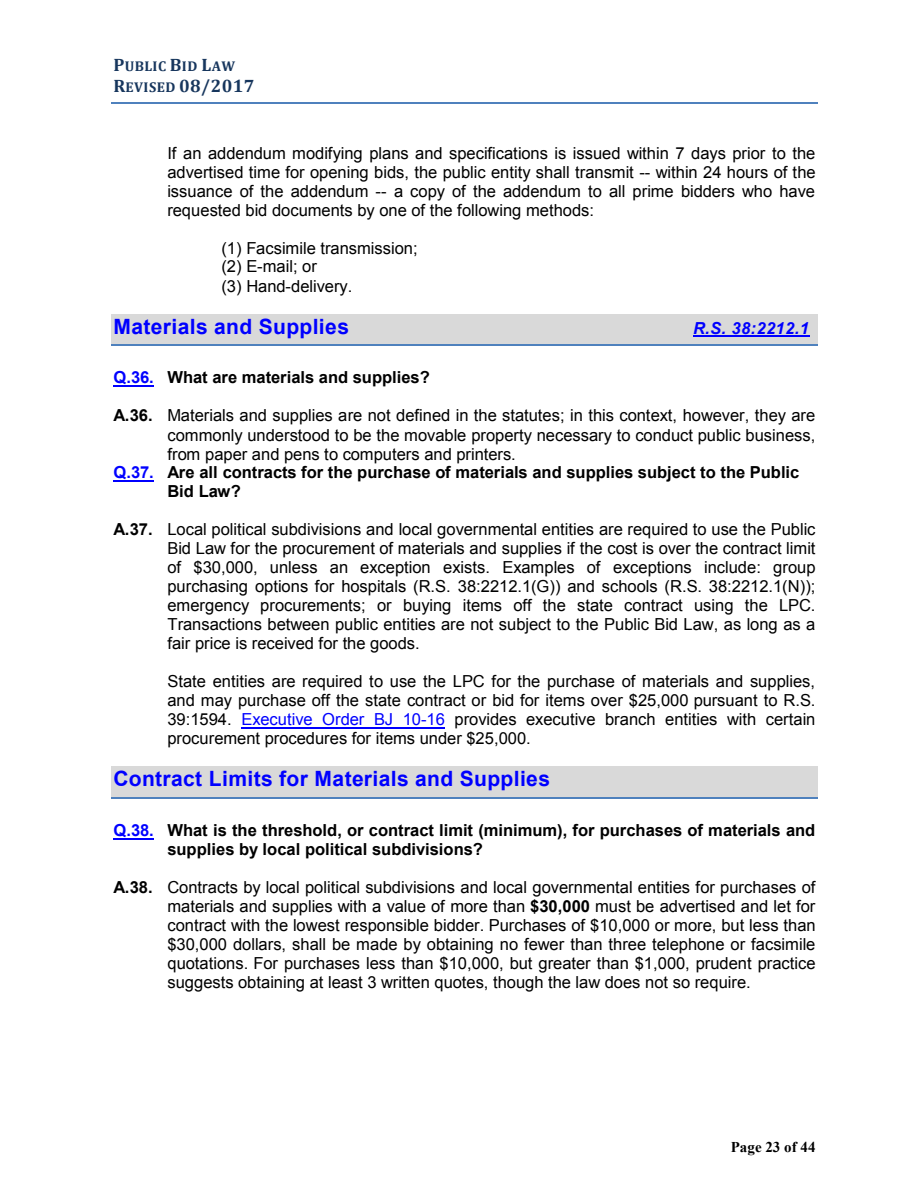
<style>
.page{position:relative;width:918px;height:1188px;background:#fff}
.page>*{position:absolute;margin:0;border:0;box-sizing:border-box;transform-origin:0 0}
.t1{font:700 21px "Arial";letter-spacing:.015em;color:#00f}
.t2{font:700 18px "Cambria";letter-spacing:.02em;color:#17365d}
.t3{font:16.5px/19px "Arial";color:#000;text-align:justify}
.t4{font:700 16.5px/18.9px "Arial";color:#000}
.t5{font:italic 700 16.5px "Arial";letter-spacing:.02em;color:#00f}
.t6{font:700 15px "Times New Roman";letter-spacing:.005em;color:#000}
.t7{font:700 14.25px "Cambria";letter-spacing:.03em;color:#17365d}
.s1{font-size:18px}
.s2{font-size:14.25px}
.s3{color:#00f}
.s4{font-weight:700}
</style>
<div class="page">
<hr style="left:111px;top:102px;width:707px;height:2px;background:#4f81bd">
<div style="left:111px;top:314px;width:707px;height:30px;background:#d9d9d9"></div>
<hr style="left:693px;top:336px;width:116px;height:1px;background:#00f">
<hr style="left:111px;top:344px;width:707px;height:2px;background:#4f81bd">
<hr style="left:113px;top:385px;width:41px;height:2px;background:#00f">
<hr style="left:113px;top:480px;width:41px;height:2px;background:#00f">
<hr style="left:241px;top:727px;width:204px;height:1px;background:#00f">
<div style="left:111px;top:767px;width:707px;height:30px;background:#d9d9d9"></div>
<hr style="left:111px;top:797px;width:707px;height:1px;background:#4f81bd">
<hr style="left:113px;top:838px;width:41px;height:2px;background:#00f">
<p class="t7" style="left:113px;top:56px;width:123px"><span class="s1">P</span>UBLIC <span class="s1">B</span>ID <span class="s1">L</span>AW</p>
<p class="t2" style="left:113px;top:73px;width:143px">R<span class="s2">EVISED</span> 08/2017</p>
<p class="t3" style="left:167px;top:144px;width:650px">If an addendum modifying plans and specifications is issued within 7 days prior to the advertised time for opening bids, the public entity shall transmit -- within 24 hours of the issuance of the addendum -- a copy of the addendum to all prime bidders who have requested bid documents by one of the following methods:</p>
<p class="t3" style="left:221px;top:238px;width:198px;text-align:left">(1) Facsimile transmission; (2) E-mail; or<br>(3) Hand-delivery.</p>
<p class="t1" style="left:113px;top:312px;width:237px">Materials and Supplies</p>
<p class="t5" style="left:693px;top:317px;width:117px">R.S. 38:2212.1</p>
<p class="t4" style="left:113px;top:369px;width:318px"><span class="s3">Q.36.</span> What are materials and supplies?</p>
<p class="t3" style="left:113px;top:406px;width:704px"><span class="s4">A.36.</span> Materials and supplies are not defined in the statutes; in this context, however, they are</p>
<p class="t3" style="left:167px;top:425px;width:649px">commonly understood to be the movable property necessary to conduct public business,</p>
<p class="t3" style="left:167px;top:444px;width:350px">from paper and pens to computers and printers.</p>
<p class="t4" style="left:113px;top:464px;width:688px"><span class="s3">Q.37.</span> Are all contracts for the purchase of materials and supplies subject to the Public</p>
<p class="t4" style="left:167px;top:483px;width:75px">Bid Law?</p>
<p class="t3" style="left:167px;top:520px;width:650px;text-indent:-54px"><span class="s4">A.37.</span> Local political subdivisions and local governmental entities are required to use the Public Bid Law for the procurement of materials and supplies if the cost is over the contract limit of $30,000, unless an exception exists. Examples of exceptions include: group purchasing options for hospitals (R.S. 38:2212.1(G)) and schools (R.S. 38:2212.1(N)); emergency procurements; or buying items off the state contract using the LPC.<br>Transactions between public entities are not subject to the Public Bid Law, as long as a fair price is received for the goods.</p>
<p class="t3" style="left:167px;top:672px;width:650px">State entities are required to use the LPC for the purchase of materials and supplies, and may purchase off the state contract or bid for items over $25,000 pursuant to R.S.<br>39:1594. <span class="s3">Executive Order BJ 10-16</span> provides executive branch entities with certain procurement procedures for items under $25,000.</p>
<p class="t1" style="left:113px;top:765px;width:438px">Contract Limits for Materials and Supplies</p>
<p class="t4" style="left:167px;top:821px;width:649px;text-indent:-54px"><span class="s3">Q.38.</span> What is the threshold, or contract limit (minimum), for purchases of materials and supplies by local political subdivisions?</p>
<p class="t3" style="left:167px;top:878px;width:650px;text-indent:-54px"><span class="s4">A.38.</span> Contracts by local political subdivisions and local governmental entities for purchases of materials and supplies with a value of more than <span class="s4">$30,000</span> must be advertised and let for contract with the lowest responsible bidder. Purchases of $10,000 or more, but less than $30,000 dollars, shall be made by obtaining no fewer than three telephone or facsimile quotations. For purchases less than $10,000, but greater than $1,000, prudent practice suggests obtaining at least 3 written quotes, though the law does not so require.</p>
<p class="t6" style="left:731px;top:1137px;width:86px">Page 23 of 44</p>
</div>
